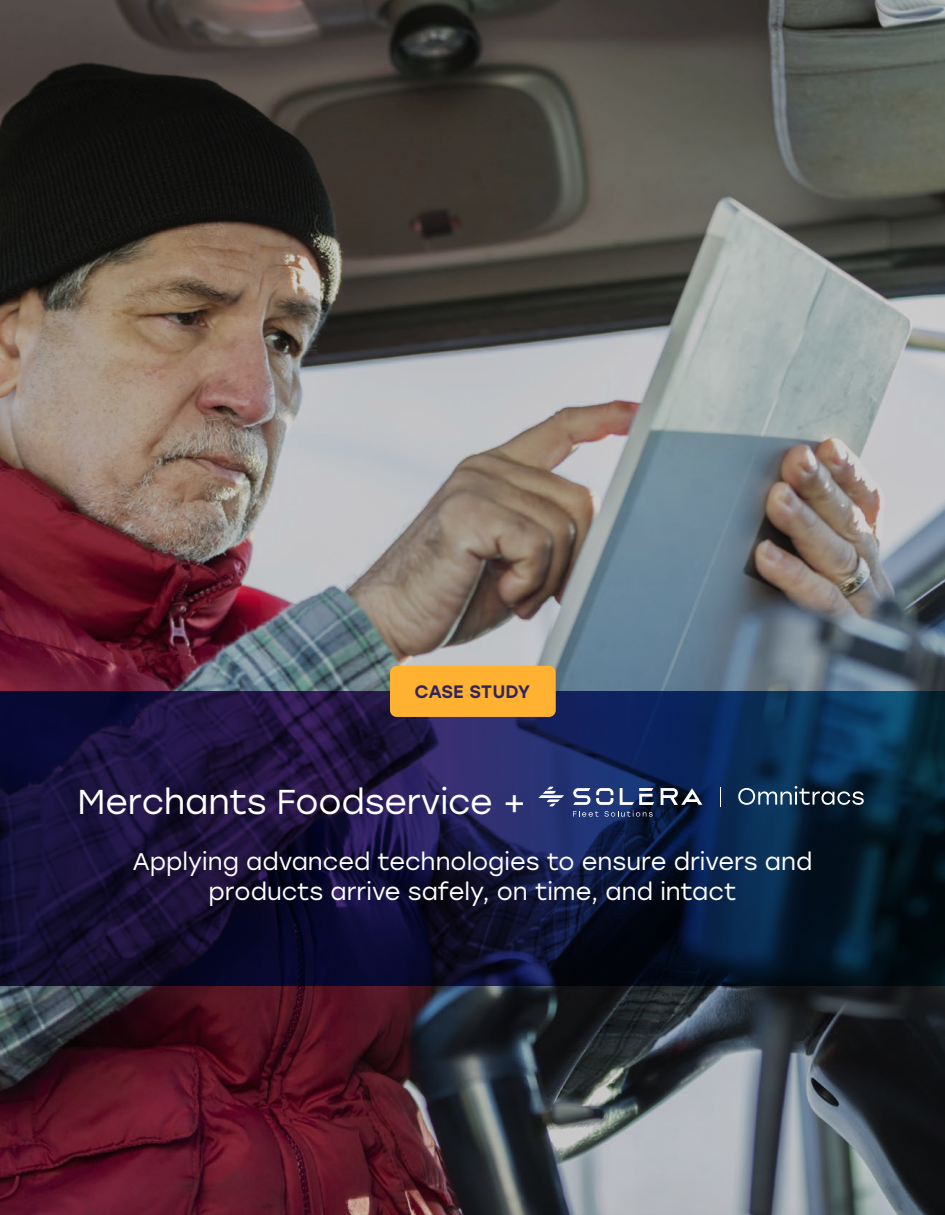
<style>
.page{position:relative;width:945px;height:1215px;background:#fff}
.page>*{position:absolute;margin:0;border:0;box-sizing:border-box;transform-origin:0 0}
.t1{font:34.5px "Stolzl";letter-spacing:-.005em;color:#fff}
.t2{font:24px/30px "Stolzl";color:#fff;text-align:center}
.t3{font:500 18px "Stolzl";letter-spacing:.005em;color:#32255e}
</style>
<div class="page">
<img style="left:0;top:0;width:945px;height:1215px">
<svg style="left:720px;top:787px;width:1px;height:19px"></svg>
<svg style="left:738px;top:786px;width:126px;height:19px;background:#42596f"></svg>
<svg style="left:538px;top:787px;width:164px;height:30px;background:#45547d"></svg>
<div style="left:390px;top:666px;width:166px;height:51px;background:#ffb132;border-radius:7px"></div>
<p class="t3" style="left:415px;top:679px;width:117px">CASE STUDY</p>
<h1 class="t1" style="left:77px;top:778px;width:450px">Merchants Foodservice +</h1>
<p class="t2" style="left:132px;top:846px;width:682px">Applying advanced technologies to ensure drivers and products arrive safely, on time, and intact</p>
</div>
